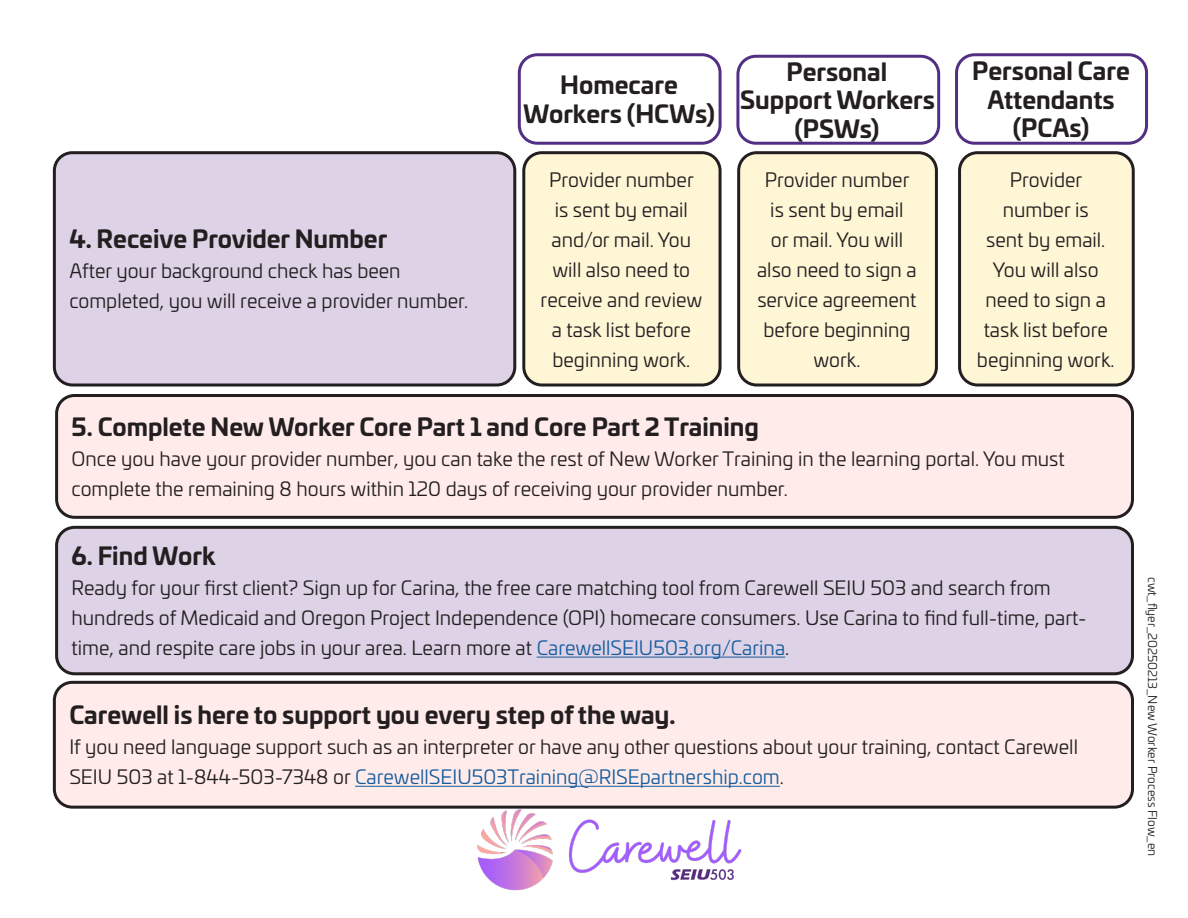
<style>
.page{position:relative;width:1188px;height:918px;background:#fff}
.page>*{position:absolute;margin:0;border:0;box-sizing:border-box;transform-origin:0 0}
.Subhead{font:700 24px/28.5px "Univia Pro";color:#231f20;text-align:center}
.Subhead-2{font:19.5px/30px "Univia Pro";color:#231f20}
.Body{font:19.5px/30px "Univia Pro";color:#231f20;text-align:center}
.t1{font:12px "Univia Pro";color:#231f20}
.s1{color:#175d9e}
</style>
<div class="page">
<div style="left:57px;top:527px;width:1076px;height:147px;background:#ded2e6;border-radius:18px"></div>
<hr style="left:537px;top:657px;width:248px;height:1px;background:#175d9e">
<div style="left:55px;top:526px;width:1079px;height:149px;border:3px solid #231f20;border-radius:18px"></div>
<div style="left:54px;top:153px;width:461px;height:232px;background:#ded2e6;border-radius:18px"></div>
<div style="left:53px;top:151px;width:463px;height:236px;border:3px solid #231f20;border-radius:18px"></div>
<div style="left:524px;top:153px;width:196px;height:232px;background:#fff6d6;border-radius:18px"></div>
<div style="left:522px;top:151px;width:200px;height:236px;border:3px solid #231f20;border-radius:18px"></div>
<div style="left:739px;top:153px;width:197px;height:232px;background:#fff6d6;border-radius:18px"></div>
<div style="left:737px;top:151px;width:201px;height:236px;border:3px solid #231f20;border-radius:18px"></div>
<div style="left:955px;top:53px;width:193px;height:92px;border:3px solid #522f82;border-radius:18px"></div>
<div style="left:736px;top:55px;width:204px;height:90px;border:3px solid #522f82;border-radius:18px"></div>
<div style="left:518px;top:53px;width:204px;height:92px;border:3px solid #522f82;border-radius:18px"></div>
<div style="left:960px;top:153px;width:173px;height:232px;background:#fff6d6;border-radius:18px"></div>
<div style="left:958px;top:151px;width:177px;height:236px;border:3px solid #231f20;border-radius:18px"></div>
<div style="left:57px;top:396px;width:1076px;height:121px;background:#ffecea;border-radius:18px"></div>
<div style="left:55px;top:394px;width:1079px;height:125px;border:3px solid #231f20;border-radius:18px"></div>
<div style="left:54px;top:682px;width:1079px;height:125px;background:#ffecea;border-radius:18px"></div>
<hr style="left:355px;top:786px;width:425px;height:1px;background:#175d9e">
<div style="left:53px;top:681px;width:1081px;height:128px;border:3px solid #231f20;border-radius:18px"></div>
<img style="left:477px;top:809px;width:265px;height:82px">
<p class="Subhead" style="left:69px;top:223px;width:320px">4. Receive Provider Number</p>
<p class="Subhead-2" style="left:69px;top:255px;width:400px">After your background check has been completed, you will receive a provider number.</p>
<p class="Subhead" style="left:523px;top:69px;width:193px">Homecare<br>Workers (HCWs)</p>
<p class="Subhead" style="left:740px;top:56px;width:196px">Personal<br>Support Workers (PSWs)</p>
<p class="Body" style="left:541px;top:164px;width:163px">Provider number is sent by email and/or mail. You will also need to receive and review a task list before beginning work.</p>
<p class="Body" style="left:757px;top:164px;width:161px">Provider number is sent by email<br>or mail. You will also need to sign a service agreement before beginning work.</p>
<p class="Subhead" style="left:972px;top:55px;width:159px">Personal Care<br>Attendants (PCAs)</p>
<p class="Body" style="left:977px;top:164px;width:139px">Provider number is<br>sent by email.<br>You will also need to sign a task list before beginning work.</p>
<p class="Subhead" style="left:72px;top:411px;width:689px">5. Complete New Worker Core Part 1 and Core Part 2 Training</p>
<p class="Subhead-2" style="left:72px;top:443px;width:995px">Once you have your provider number, you can take the rest of New Worker Training in the learning portal. You must complete the remaining 8 hours within 120 days of receiving your provider number.</p>
<p class="Subhead" style="left:72px;top:540px;width:145px">6. Find Work</p>
<p class="Subhead-2" style="left:72px;top:572px;width:1016px">Ready for your first client? Sign up for Carina, the free care matching tool from Carewell SEIU 503 and search from hundreds of Medicaid and Oregon Project Independence (OPI) homecare consumers. Use Carina to find full-time, part&shy;time, and respite care jobs in your area. Learn more at <span class="s1">CarewellSEIU503.org/Carina</span>.</p>
<p class="Subhead" style="left:69px;top:699px;width:608px">Carewell is here to support you every step of the way.</p>
<p class="Subhead-2" style="left:69px;top:731px;width:1010px">If you need language support such as an interpreter or have any other questions about your training, contact Carewell<br>SEIU 503 at 1-844-503-7348 or <span class="s1">CarewellSEIU503Training@RISEpartnership.com</span>.</p>
<p class="t1" style="left:1161px;top:577px;width:281px;rotate:90deg">cwt_flyer_20250213_New Worker Process Flow_en</p>
</div>
